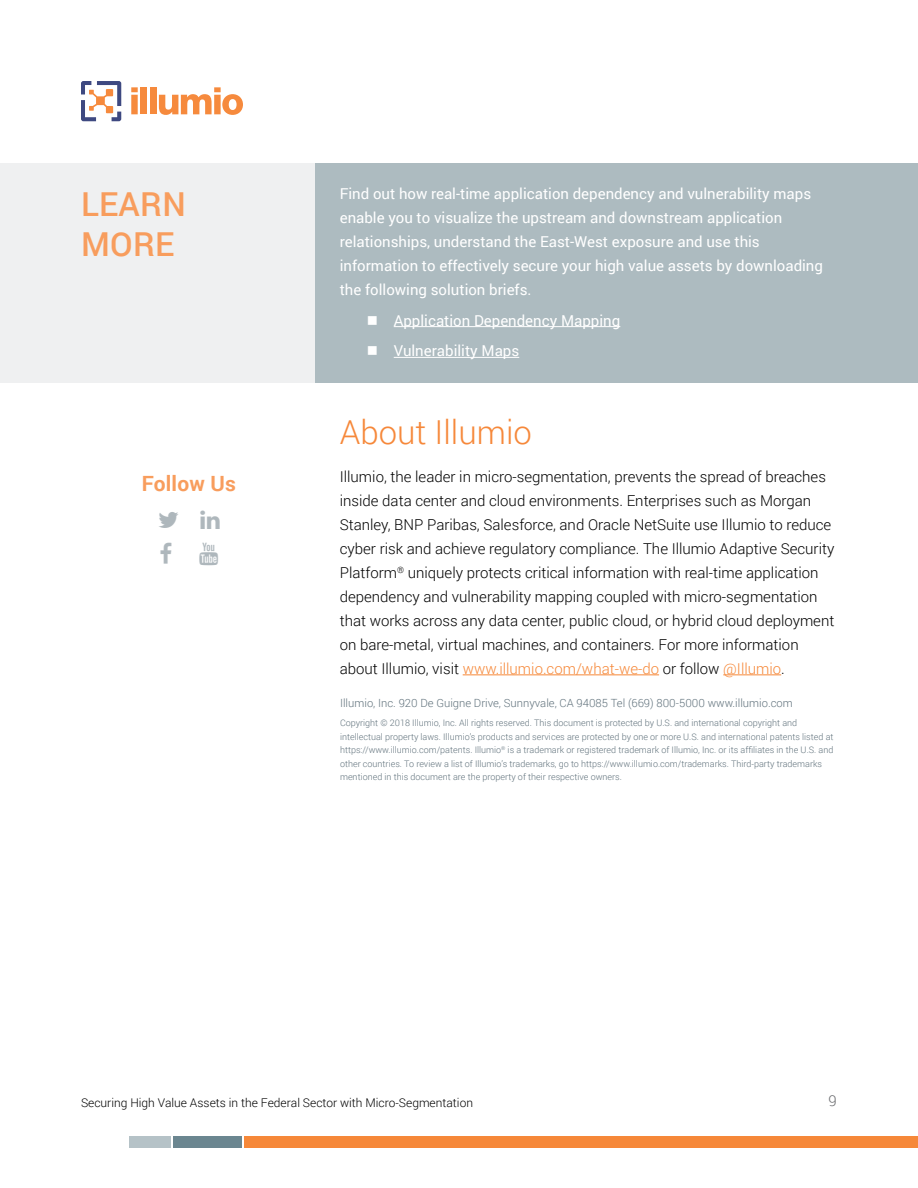
<style>
.page{position:relative;width:918px;height:1188px;background:#fff}
.page>*{position:absolute;margin:0;border:0;box-sizing:border-box;transform-origin:0 0}
.t1{font:300 33px "Roboto";color:#f6883a}
.t2{font:500 33px/39.6px "Roboto";letter-spacing:.01em;color:#f89d5d}
.t3{font:700 21px "Roboto";letter-spacing:.01em;color:#f89d5d}
.t4{font:300 15px/24px "Roboto";color:#000}
.t5{font:15px/24px "Roboto";color:#fff}
.t6{font:300 15px "Roboto";color:#6e6f72}
.t7{font:300 12px "Roboto";color:#000}
.t8{font:300 11.25px "Roboto";color:#62737d}
.t9{font:300 9px/13.5px "Roboto";color:#62737d}
.s1{color:#f68839}
</style>
<div class="page">
<svg style="left:131px;top:87px;width:7px;height:27px"></svg>
<div style="left:141px;top:87px;width:6px;height:27px;background:#f68a3d"></div>
<div style="left:150px;top:87px;width:6px;height:27px;background:#f68a3d"></div>
<svg style="left:159px;top:87px;width:84px;height:28px"></svg>
<svg style="left:81px;top:81px;width:40px;height:40px"></svg>
<div style="left:244px;top:1136px;width:674px;height:12px;background:#f68839"></div>
<div style="left:174px;top:1136px;width:68px;height:12px;background:#6b8690"></div>
<div style="left:130px;top:1136px;width:41px;height:12px;background:#b5c2c7"></div>
<div style="left:0;top:163px;width:918px;height:219px;background:#eff0f1"></div>
<div style="left:315px;top:163px;width:603px;height:219px;background:#adbbc0"></div>
<hr style="left:394px;top:326px;width:226px;height:1px;background:#fff">
<hr style="left:394px;top:357px;width:125px;height:1px;background:#fff">
<hr style="left:463px;top:674px;width:196px;height:1px;background:#f68839">
<hr style="left:723px;top:674px;width:58px;height:1px;background:#f68839">
<h1 class="t2" style="left:81px;top:183px;width:106px">LEARN<br>MORE</h1>
<p class="t5" style="left:340px;top:181px;width:485px">Find out how real-time application dependency and vulnerability maps enable you to visualize the upstream and downstream application relationships, understand the East-West exposure and use this information to effectively secure your high value assets by downloading the following solution briefs.</p>
<p class="t5" style="left:394px;top:304px;width:228px;line-height:30.8px">Application Dependency Mapping<br>Vulnerability Maps</p>
<h2 class="t3" style="left:142px;top:469px;width:96px">Follow Us</h2>
<h1 class="t1" style="left:340px;top:410px;width:194px">About Illumio</h1>
<p class="t4" style="left:340px;top:464px;width:496px">Illumio, the leader in micro-segmentation, prevents the spread of breaches inside data center and cloud environments. Enterprises such as Morgan Stanley, BNP Paribas, Salesforce, and Oracle NetSuite use Illumio to reduce cyber risk and achieve regulatory compliance. The Illumio Adaptive Security Platform<sup>®</sup> uniquely protects critical information with real-time application dependency and vulnerability mapping coupled with micro-segmentation that works across any data center, public cloud, or hybrid cloud deployment on bare-metal, virtual machines, and containers. For more information about Illumio, visit <span class="s1">www.illumio.com/what-we-do</span> or follow <span class="s1">@Illumio</span>.</p>
<p class="t8" style="left:340px;top:695px;width:454px">Illumio, Inc. 920 De Guigne Drive, Sunnyvale, CA 94085 Tel (669) 800-5000 www.illumio.com</p>
<p class="t9" style="left:340px;top:716px;width:495px">Copyright © 2018 Illumio, Inc. All rights reserved. This document is protected by U.S. and international copyright and intellectual property laws. Illumio’s products and services are protected by one or more U.S. and international patents listed at https://www.illumio.com/patents. Illumio<sup>®</sup> is a trademark or registered trademark of Illumio, Inc. or its affiliates in the U.S. and other countries. To review a list of Illumio’s trademarks, go to https://www.illumio.com/trademarks. Third-party trademarks mentioned in this document are the property of their respective owners.</p>
<p class="t7" style="left:81px;top:1094px;width:394px">Securing High Value Assets in the Federal Sector with Micro-Segmentation</p>
<p class="t6" style="left:828px;top:1091px;width:10px">9</p>
</div>
